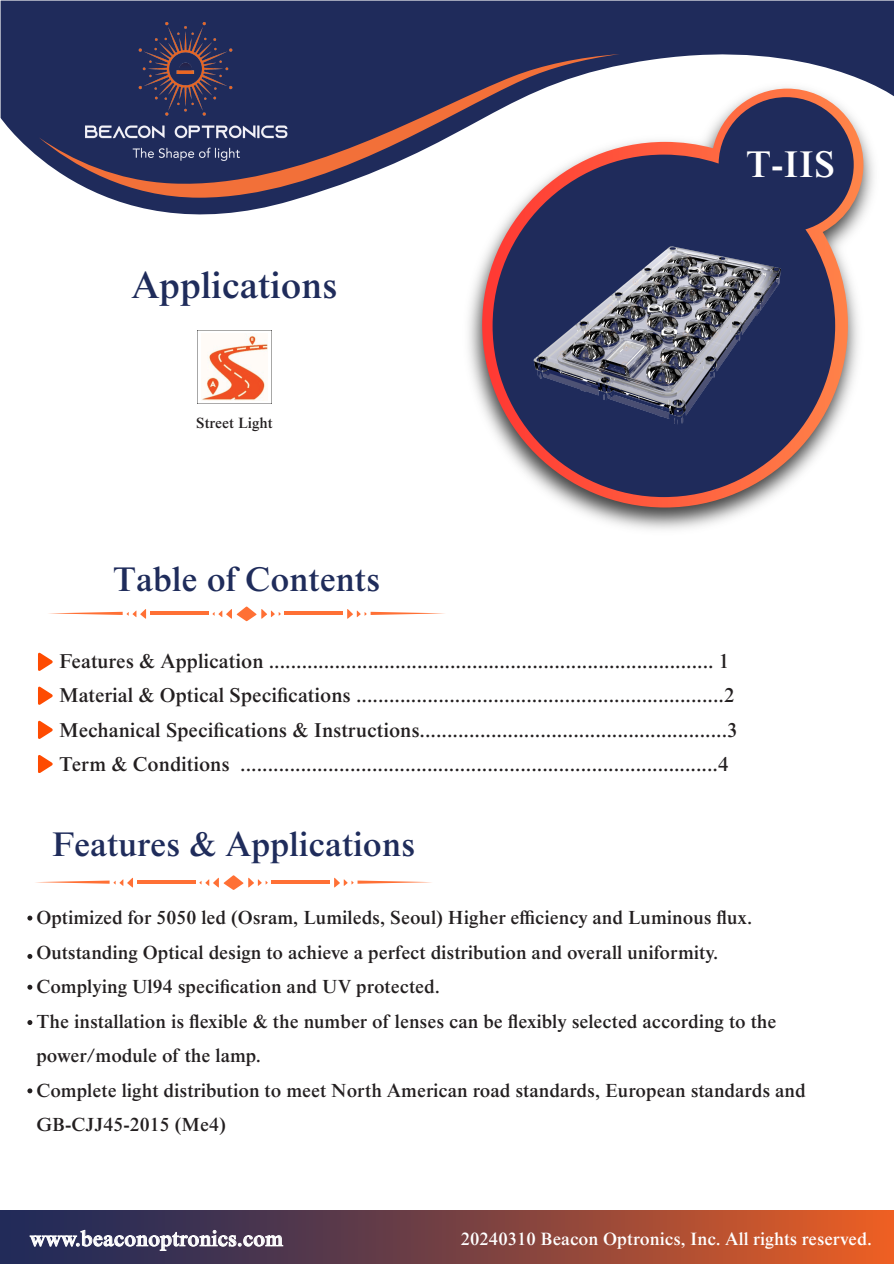
<style>
.page{position:relative;width:894px;height:1264px;background:#fff}
.page>*{position:absolute;margin:0;border:0;box-sizing:border-box;transform-origin:0 0}
.t1{font:500 37.5px "Times NRMT Pro";color:#1f2c5b}
.t2{font:500 37.5px "Times NRMT Pro";color:#fff}
.t3{font:500 34.5px "Times NRMT Pro";color:#1f2c5b}
.t4{font:500 21.75px "Times NRMT Pro";color:#fff}
.t5{font:500 20.25px/34.5px "Times NRMT Pro";color:#231f20}
.t6{font:500 19.2px/34.5px "Times NRMT Pro";color:#231f20}
.t7{font:500 18px "Times NRMT Pro";color:#fff}
.t8{font:500 15px "Times NRMT Pro";color:#231f20}
</style>
<div class="page">
<svg style="left:1px;top:1px;width:892px;height:214px;fill:#1f2b5b"></svg>
<svg style="left:39px;top:54px;width:580px;height:144px;background:#5a526e"></svg>
<img style="left:81px;top:120px;width:208px;height:40px">
<img style="left:92px;top:22px;width:186px;height:97px">
<img style="left:176px;top:70px;width:19px;height:8px">
<hr style="left:174px;top:74px;width:24px;height:3px;background:#1f2c5b">
<div style="left:0;top:1210px;width:893px;height:53px;background:linear-gradient(to right,#11275e,#e35c26)"></div>
<svg style="left:30px;top:1229px;width:253px;height:21px;background:#66617c"></svg>
<svg style="left:212px;top:606px;width:69px;height:15px"></svg>
<svg style="left:347px;top:609px;width:98px;height:10px"></svg>
<hr style="left:284px;top:611px;width:59px;height:4px;background:#ff7035">
<svg style="left:49px;top:609px;width:97px;height:10px"></svg>
<hr style="left:150px;top:611px;width:59px;height:4px;background:#ff7035">
<svg style="left:199px;top:875px;width:69px;height:14px"></svg>
<svg style="left:334px;top:877px;width:98px;height:10px"></svg>
<hr style="left:271px;top:880px;width:59px;height:3px;background:#ff7035">
<svg style="left:35px;top:877px;width:98px;height:10px"></svg>
<hr style="left:137px;top:880px;width:59px;height:3px;background:#ff7035">
<img style="left:458px;top:77px;width:426px;height:453px">
<svg style="left:482px;top:89px;width:381px;height:418px"></svg>
<svg style="left:492px;top:97px;width:361px;height:400px;fill:#1f2b5b"></svg>
<svg style="left:38px;top:652px;width:15px;height:18px"></svg>
<svg style="left:38px;top:686px;width:15px;height:18px"></svg>
<svg style="left:38px;top:720px;width:15px;height:18px"></svg>
<svg style="left:38px;top:755px;width:15px;height:17px"></svg>
<svg style="left:27px;top:915px;width:5px;height:5px"></svg>
<svg style="left:27px;top:954px;width:5px;height:4px"></svg>
<svg style="left:27px;top:984px;width:5px;height:5px"></svg>
<svg style="left:27px;top:1020px;width:5px;height:5px"></svg>
<svg style="left:27px;top:1088px;width:5px;height:5px"></svg>
<img style="left:202px;top:334px;width:65px;height:66px">
<img style="left:518px;top:227px;width:274px;height:206px">
<img style="left:545px;top:342px;width:24px;height:30px">
<img style="left:569px;top:342px;width:33px;height:30px">
<img style="left:583px;top:357px;width:34px;height:29px">
<img style="left:607px;top:353px;width:34px;height:29px">
<img style="left:620px;top:369px;width:30px;height:30px">
<img style="left:650px;top:378px;width:33px;height:21px">
<img style="left:570px;top:321px;width:24px;height:30px">
<img style="left:594px;top:325px;width:33px;height:26px">
<img style="left:609px;top:336px;width:33px;height:29px">
<img style="left:632px;top:336px;width:34px;height:25px">
<img style="left:645px;top:348px;width:30px;height:30px">
<img style="left:675px;top:352px;width:34px;height:26px">
<img style="left:592px;top:296px;width:24px;height:29px">
<img style="left:616px;top:296px;width:34px;height:29px">
<img style="left:631px;top:310px;width:33px;height:30px">
<img style="left:654px;top:307px;width:34px;height:29px">
<img style="left:668px;top:323px;width:29px;height:29px">
<img style="left:697px;top:324px;width:34px;height:28px">
<img style="left:619px;top:271px;width:22px;height:27px">
<img style="left:641px;top:271px;width:31px;height:27px">
<img style="left:655px;top:285px;width:31px;height:27px">
<img style="left:676px;top:281px;width:32px;height:27px">
<img style="left:689px;top:296px;width:27px;height:28px">
<img style="left:716px;top:296px;width:32px;height:28px">
<img style="left:655px;top:248px;width:19px;height:24px">
<img style="left:674px;top:248px;width:28px;height:24px">
<img style="left:687px;top:260px;width:27px;height:24px">
<img style="left:706px;top:257px;width:27px;height:24px">
<img style="left:717px;top:270px;width:24px;height:25px">
<img style="left:741px;top:270px;width:28px;height:25px">
<h1 class="t1" style="left:131px;top:262px;width:207px">Applications</h1>
<p class="t8" style="left:196px;top:414px;width:78px">Street Light</p>
<h1 class="t2" style="left:745px;top:141px;width:91px">T-IIS</h1>
<h2 class="t3" style="left:113px;top:558px;width:268px">Table of Contents</h2>
<p class="t5" style="left:59px;top:644px;width:680px">Features &amp; Application ................................................................................. 1<br>Material &amp; Optical Specifications ...................................................................2<br>Mechanical Specifications &amp; Instructions........................................................3<br>Term &amp; Conditions .......................................................................................4</p>
<h2 class="t3" style="left:52px;top:823px;width:364px">Features &amp; Applications</h2>
<p class="t6" style="left:36px;top:901px;width:770px">Optimized for 5050 led (Osram, Lumileds, Seoul) Higher efficiency and Luminous flux.<br>Outstanding Optical design to achieve a perfect distribution and overall uniformity.<br>Complying Ul94 specification and UV protected.<br>The installation is flexible &amp; the number of lenses can be flexibly selected according to the power/module of the lamp.<br>Complete light distribution to meet North American road standards, European standards and GB-CJJ45-2015 (Me4)</p>
<p class="t4" style="left:30px;top:1225px;width:254px">www.beaconoptronics.com</p>
<p class="t7" style="left:460px;top:1227px;width:412px">20240310 Beacon Optronics, Inc. All rights reserved.</p>
</div>
